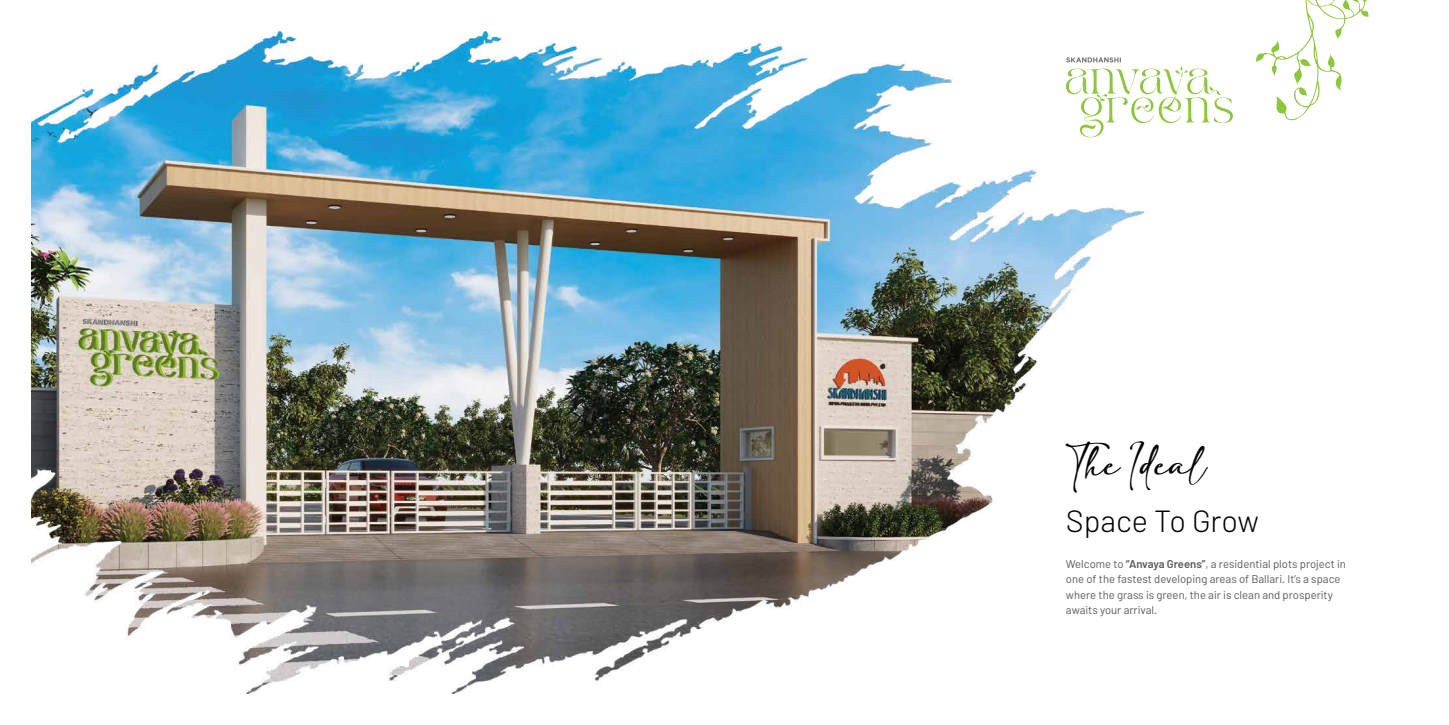
<style>
.page{position:relative;width:1449px;height:725px;background:#fff}
.page>*{position:absolute;margin:0;border:0;box-sizing:border-box;transform-origin:0 0}
.t1{font:300 30.62px "Barlow";color:#000}
.t2{font:28px "adelia";color:#000}
.t3{font:11.29px/15.5px "Barlow";color:#58595b}
.s1{font-weight:600}
</style>
<div class="page">
<img style="left:32px;top:32px;width:1113px;height:661px">
<svg style="left:1066px;top:0;width:303px;height:137px"></svg>
<svg style="left:83px;top:319px;width:55px;height:7px"></svg>
<h2 class="t2" style="left:1066px;top:450px;width:142px">The Ideal</h2>
<h1 class="t1" style="left:1066px;top:502px;width:195px">Space To Grow</h1>
<p class="t3" style="left:1066px;top:555px;width:282px">Welcome to <span class="s1">“Anvaya Greens”</span>, a residential plots project in one of the fastest developing areas of Ballari. It’s a space where the grass is green, the air is clean and prosperity awaits your arrival.</p>
</div>
